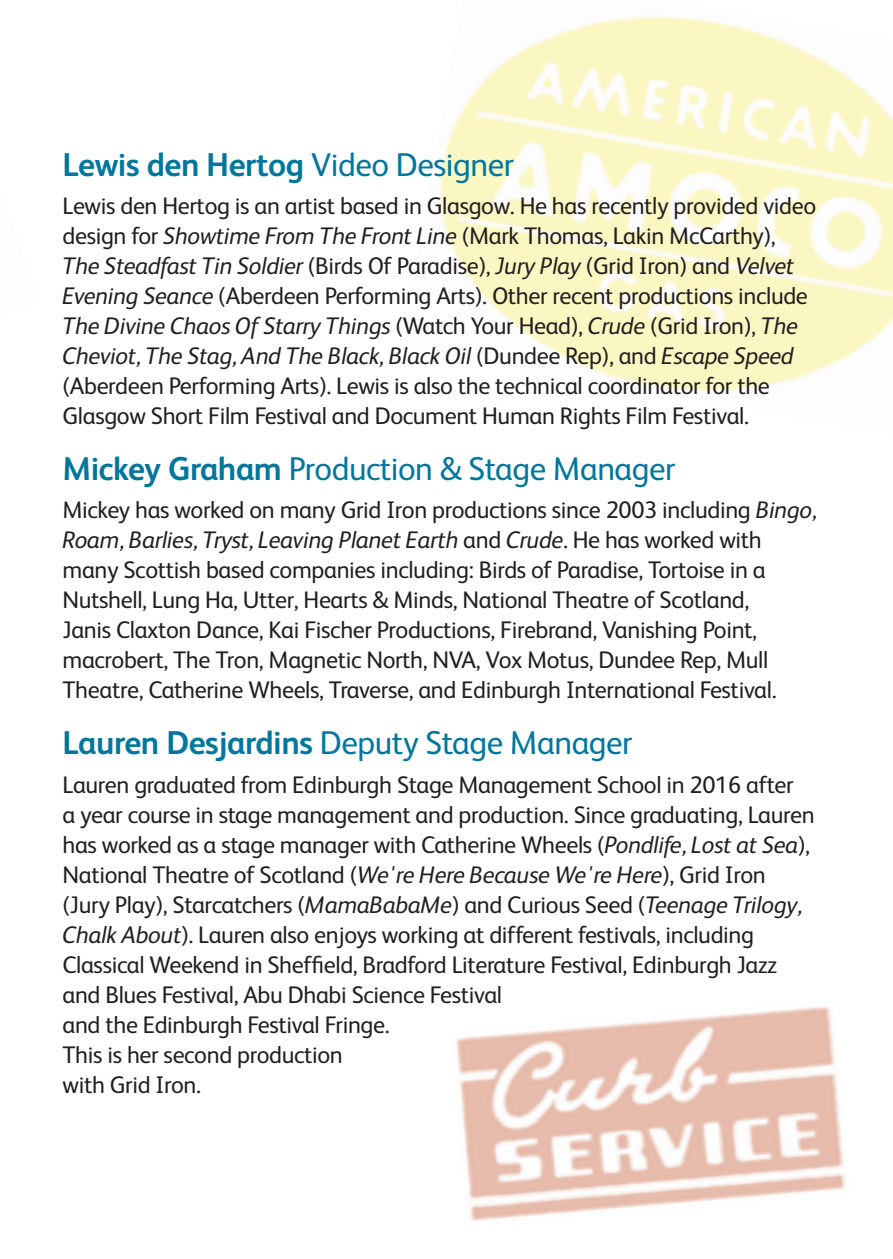
<style>
.page{position:relative;width:893px;height:1259px;background:#fff}
.page>*{position:absolute;margin:0;border:0;box-sizing:border-box;transform-origin:0 0}
.t1{font:33px "FS Albert";letter-spacing:-.015em;color:#00769d}
.t2{font:700 33px "FS Albert";letter-spacing:-.015em;color:#00769d}
.t3{font:24px/30px "FS Albert";letter-spacing:-.015em;color:#231f20}
.s1{font-weight:400}
.s2{font-style:italic}
.s3{font-weight:700}
</style>
<div class="page">
<img style="left:439px;top:16px;width:454px;height:376px">
<img style="left:456px;top:1006px;width:390px;height:215px">
<h1 class="t2" style="left:62px;top:153px;width:453px">Lewis den Hertog <span class="s1">Video Designer</span></h1>
<p class="t3" style="left:62px;top:194px;width:755px">Lewis den Hertog is an artist based in Glasgow. He has recently provided video design for <span class="s2">Showtime From The Front Line</span> (Mark Thomas, Lakin McCarthy), <span class="s2">The Steadfast Tin Soldier</span> (Birds Of Paradise), <span class="s2">Jury Play</span> (Grid Iron) and <span class="s2">Velvet Evening Seance</span> (Aberdeen Performing Arts). Other recent productions include <span class="s2">The Divine Chaos Of Starry Things</span> (Watch Your Head), <span class="s2">Crude</span> (Grid Iron), <span class="s2">The Cheviot, The Stag, And The Black, Black Oil</span> (Dundee Rep), and <span class="s2">Escape Speed </span>(Aberdeen Performing Arts). Lewis is also the technical coordinator for the Glasgow Short Film Festival and Document Human Rights Film Festival.</p>
<h1 class="t1" style="left:62px;top:457px;width:615px"><span class="s3">Mickey Graham</span> Production &amp; Stage Manager</h1>
<p class="t3" style="left:62px;top:498px;width:756px">Mickey has worked on many Grid Iron productions since 2003 including <span class="s2">Bingo, Roam, Barlies, Tryst, Leaving Planet Earth</span> and <span class="s2">Crude</span>. He has worked with many Scottish based companies including: Birds of Paradise, Tortoise in a Nutshell, Lung Ha, Utter, Hearts &amp; Minds, National Theatre of Scotland,<br>Janis Claxton Dance, Kai Fischer Productions, Firebrand, Vanishing Point, macrobert, The Tron, Magnetic North, NVA, Vox Motus, Dundee Rep, Mull Theatre, Catherine Wheels, Traverse, and Edinburgh International Festival.</p>
<h1 class="t1" style="left:62px;top:731px;width:572px"><span class="s3">Lauren Desjardins</span> Deputy Stage Manager</h1>
<p class="t3" style="left:62px;top:772px;width:754px">Lauren graduated from Edinburgh Stage Management School in 2016 after<br>a year course in stage management and production. Since graduating, Lauren has worked as a stage manager with Catherine Wheels (<span class="s2">Pondlife, Lost at Sea</span>), National Theatre of Scotland (<span class="s2">We're Here Because We're Here</span>), Grid Iron (Jury Play), Starcatchers (<span class="s2">MamaBabaMe</span>) and Curious Seed (<span class="s2">Teenage Trilogy, Chalk About</span>). Lauren also enjoys working at different festivals, including Classical Weekend in Sheffield, Bradford Literature Festival, Edinburgh Jazz and Blues Festival, Abu Dhabi Science Festival<br>and the Edinburgh Festival Fringe.<br>This is her second production<br>with Grid Iron.</p>
</div>
